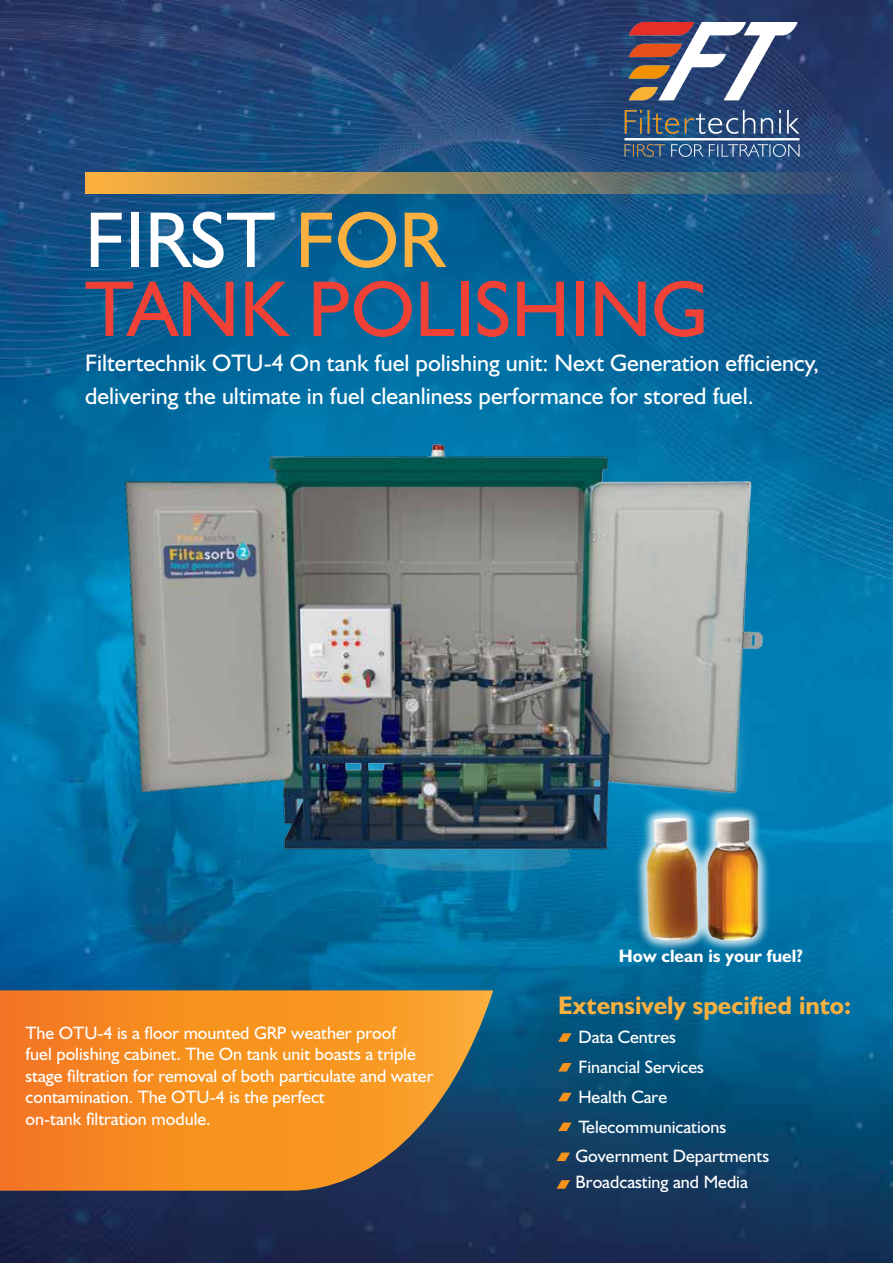
<style>
.page{position:relative;width:893px;height:1263px;background:#fff}
.page>*{position:absolute;margin:0;border:0;box-sizing:border-box;transform-origin:0 0}
.t1{font:79.5px/69px "Humanist 521 BT";color:#ef4136}
.t2{font:700 25.5px "Humanist 521 BT";color:#fbb040}
.t3{font:24px/33px "Humanist 521 BT";color:#fff}
.t4{font:18px/29.7px "Humanist 521 BT";color:#fff}
.t5{font:700 18px "Humanist 521 BT";color:#fff}
.s1{color:#fff}
.s2{color:#fbb040}
</style>
<div class="page">
<img style="left:0;top:0;width:893px;height:1263px">
<svg style="left:85px;top:172px;width:808px;height:21px;background:#898061"></svg>
<svg style="left:558px;top:1033px;width:14px;height:9px"></svg>
<svg style="left:558px;top:1063px;width:14px;height:8px"></svg>
<svg style="left:558px;top:1093px;width:14px;height:8px"></svg>
<svg style="left:558px;top:1122px;width:14px;height:9px"></svg>
<svg style="left:557px;top:1180px;width:13px;height:9px"></svg>
<svg style="left:557px;top:1152px;width:13px;height:9px"></svg>
<svg style="left:0;top:990px;width:493px;height:201px;background:#dc8429"></svg>
<div style="left:635px;top:805px;width:135px;height:148px;background:#fff;opacity:.78"></div>
<img style="left:646px;top:874px;width:113px;height:67px">
<img style="left:49px;top:422px;width:801px;height:452px">
<img style="left:623px;top:23px;width:178px;height:137px">
<h1 class="t1" style="left:85px;top:204px;width:624px"><span class="s1">FIRST</span> <span class="s2">FOR<br></span>TANK POLISHING</h1>
<h3 class="t3" style="left:85px;top:346px;width:736px">Filtertechnik OTU-4 On tank fuel polishing unit: Next Generation efficiency, delivering the ultimate in fuel cleanliness performance for stored fuel.</h3>
<p class="t4" style="left:26px;top:1021px;width:409px;line-height:21.6px">The OTU-4 is a floor mounted GRP weather proof<br>fuel polishing cabinet. The On tank unit boasts a triple stage filtration for removal of both particulate and water contamination. The OTU-4 is the perfect<br>on-tank filtration module.</p>
<p class="t5" style="left:619px;top:945px;width:186px">How clean is your fuel?</p>
<h2 class="t2" style="left:558px;top:989px;width:294px">Extensively specified into:</h2>
<p class="t4" style="left:575px;top:1022px;width:195px">Data Centres<br>Financial Services<br>Health Care<br>Telecommunications<br>Government Departments</p>
<p class="t4" style="left:575px;top:1166px;width:174px">Broadcasting and Media</p>
</div>
